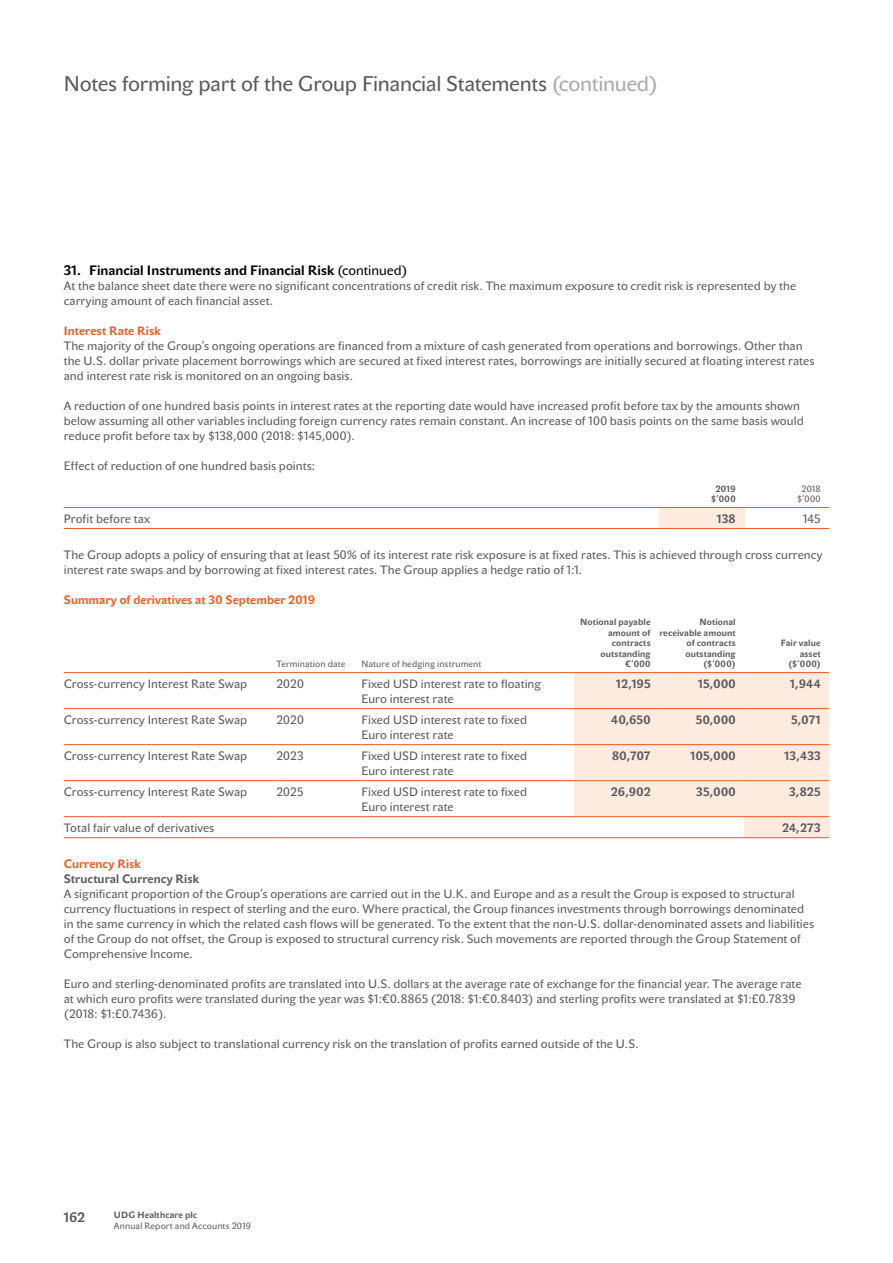
<style>
.page{position:relative;width:893px;height:1263px;background:#fff}
.page>*{position:absolute;margin:0;border:0;box-sizing:border-box;transform-origin:0 0}
.t1{font:21px "John Sans Text Pro";letter-spacing:-.015em;color:#58595b}
.t2{font:700 13.5px "John Sans Text Pro";color:#000}
.t3{font:700 13.5px "John Sans Text Pro";color:#58595b}
.t4{font:12px/15px "John Sans Text Pro";letter-spacing:.005em;color:#58595b}
.t5{font:700 12px "John Sans Text Pro";letter-spacing:.025em;color:#58595b}
.t6{font:700 12px "John Sans Text Pro";letter-spacing:.005em;color:#f15a22}
.t7{font:700 12px "John Sans Text Pro";letter-spacing:.005em;color:#58595b}
.t8{font:700 9px/10.5px "John Sans Text Pro";letter-spacing:.015em;color:#58595b;text-align:right}
.t9{font:9px/10.5px "John Sans Text Pro";letter-spacing:.015em;color:#58595b;text-align:center}
.s1{color:#a7a9ac}
.s2{font-weight:400}
</style>
<div class="page">
<div style="left:659px;top:507px;width:85px;height:21px;background:#feebdf"></div>
<hr style="left:64px;top:507px;width:595px;height:1px;background:#f15a22">
<hr style="left:659px;top:507px;width:85px;height:1px;background:#f15a22">
<hr style="left:744px;top:507px;width:85px;height:1px;background:#f15a22">
<hr style="left:64px;top:528px;width:595px;height:1px;background:#f15a22">
<hr style="left:659px;top:528px;width:85px;height:1px;background:#f15a22">
<hr style="left:744px;top:528px;width:85px;height:1px;background:#f15a22">
<div style="left:574px;top:673px;width:255px;height:143px;background:#feebdf"></div>
<div style="left:744px;top:817px;width:85px;height:21px;background:#feebdf"></div>
<hr style="left:64px;top:672px;width:212px;height:1px;background:#f15a22">
<hr style="left:276px;top:672px;width:85px;height:1px;background:#f15a22">
<hr style="left:361px;top:672px;width:213px;height:1px;background:#f15a22">
<hr style="left:574px;top:672px;width:85px;height:1px;background:#f15a22">
<hr style="left:659px;top:672px;width:85px;height:1px;background:#f15a22">
<hr style="left:744px;top:672px;width:85px;height:1px;background:#f15a22">
<hr style="left:64px;top:708px;width:212px;height:1px;background:#f15a22">
<hr style="left:276px;top:708px;width:85px;height:1px;background:#f15a22">
<hr style="left:361px;top:708px;width:213px;height:1px;background:#f15a22">
<hr style="left:574px;top:708px;width:85px;height:1px;background:#f15a22">
<hr style="left:659px;top:708px;width:85px;height:1px;background:#f15a22">
<hr style="left:744px;top:708px;width:85px;height:1px;background:#f15a22">
<hr style="left:64px;top:744px;width:212px;height:1px;background:#f15a22">
<hr style="left:276px;top:744px;width:85px;height:1px;background:#f15a22">
<hr style="left:361px;top:744px;width:213px;height:1px;background:#f15a22">
<hr style="left:574px;top:744px;width:85px;height:1px;background:#f15a22">
<hr style="left:659px;top:744px;width:85px;height:1px;background:#f15a22">
<hr style="left:744px;top:744px;width:85px;height:1px;background:#f15a22">
<hr style="left:64px;top:780px;width:212px;height:1px;background:#f15a22">
<hr style="left:276px;top:780px;width:85px;height:1px;background:#f15a22">
<hr style="left:361px;top:780px;width:213px;height:1px;background:#f15a22">
<hr style="left:574px;top:780px;width:85px;height:1px;background:#f15a22">
<hr style="left:659px;top:780px;width:85px;height:1px;background:#f15a22">
<hr style="left:744px;top:780px;width:85px;height:1px;background:#f15a22">
<hr style="left:64px;top:816px;width:212px;height:1px;background:#f15a22">
<hr style="left:276px;top:816px;width:85px;height:1px;background:#f15a22">
<hr style="left:361px;top:816px;width:213px;height:1px;background:#f15a22">
<hr style="left:574px;top:816px;width:85px;height:1px;background:#f15a22">
<hr style="left:659px;top:816px;width:85px;height:1px;background:#f15a22">
<hr style="left:744px;top:816px;width:85px;height:1px;background:#f15a22">
<hr style="left:64px;top:837px;width:212px;height:1px;background:#f15a22">
<hr style="left:276px;top:837px;width:85px;height:1px;background:#f15a22">
<hr style="left:361px;top:837px;width:213px;height:1px;background:#f15a22">
<hr style="left:574px;top:837px;width:85px;height:1px;background:#f15a22">
<hr style="left:659px;top:837px;width:85px;height:1px;background:#f15a22">
<hr style="left:744px;top:837px;width:85px;height:1px;background:#f15a22">
<h1 class="t1" style="left:64px;top:71px;width:596px">Notes forming part of the Group Financial Statements <span class="s1">(continued)</span></h1>
<p class="t2" style="left:64px;top:262px;width:345px">31. Financial Instruments and Financial Risk <span class="s2">(continued)</span></p>
<p class="t4" style="left:64px;top:279px;width:734px">At the balance sheet date there were no significant concentrations of credit risk. The maximum exposure to credit risk is represented by the carrying amount of each financial asset.</p>
<p class="t6" style="left:64px;top:324px;width:99px">Interest Rate Risk</p>
<p class="t4" style="left:64px;top:339px;width:752px">The majority of the Group’s ongoing operations are financed from a mixture of cash generated from operations and borrowings. Other than the U.S. dollar private placement borrowings which are secured at fixed interest rates, borrowings are initially secured at floating interest rates and interest rate risk is monitored on an ongoing basis.</p>
<p class="t4" style="left:64px;top:399px;width:741px">A reduction of one hundred basis points in interest rates at the reporting date would have increased profit before tax by the amounts shown below assuming all other variables including foreign currency rates remain constant. An increase of 100 basis points on the same basis would reduce profit before tax by $138,000 (2018: $145,000).</p>
<p class="t4" style="left:64px;top:459px;width:253px">Effect of reduction of one hundred basis points:</p>
<p class="t8" style="left:711px;top:483px;width:26px;text-align:center">2019 $’000</p>
<p class="t9" style="left:797px;top:484px;width:25px">2018 $’000</p>
<p class="t4" style="left:64px;top:511px;width:88px">Profit before tax</p>
<p class="t5" style="left:717px;top:511px;width:20px">138</p>
<p class="t4" style="left:803px;top:511px;width:19px">145</p>
<p class="t4" style="left:64px;top:547px;width:760px">The Group adopts a policy of ensuring that at least 50% of its interest rate risk exposure is at fixed rates. This is achieved through cross currency interest rate swaps and by borrowing at fixed interest rates. The Group applies a hedge ratio of 1:1.</p>
<p class="t6" style="left:64px;top:592px;width:253px">Summary of derivatives at 30 September 2019</p>
<p class="t9" style="left:276px;top:659px;width:70px">Termination date</p>
<p class="t9" style="left:361px;top:659px;width:122px">Nature of hedging instrument</p>
<p class="t8" style="left:580px;top:617px;width:72px">Notional payable amount of contracts outstanding €’000</p>
<p class="t8" style="left:659px;top:617px;width:78px">Notional receivable amount of contracts outstanding ($’000)</p>
<p class="t8" style="left:781px;top:638px;width:41px">Fair value asset ($’000)</p>
<p class="t4" style="left:64px;top:676px;width:185px">Cross-currency Interest Rate Swap</p>
<p class="t4" style="left:276px;top:676px;width:29px">2020</p>
<p class="t4" style="left:361px;top:676px;width:181px">Fixed USD interest rate to floating<br>Euro interest rate</p>
<p class="t5" style="left:616px;top:676px;width:36px">12,195</p>
<p class="t5" style="left:698px;top:676px;width:39px">15,000</p>
<p class="t5" style="left:790px;top:676px;width:32px">1,944</p>
<p class="t4" style="left:64px;top:712px;width:185px">Cross-currency Interest Rate Swap</p>
<p class="t4" style="left:276px;top:712px;width:29px">2020</p>
<p class="t4" style="left:361px;top:712px;width:167px">Fixed USD interest rate to fixed<br>Euro interest rate</p>
<p class="t5" style="left:611px;top:712px;width:41px">40,650</p>
<p class="t5" style="left:696px;top:712px;width:41px">50,000</p>
<p class="t5" style="left:791px;top:712px;width:31px">5,071</p>
<p class="t4" style="left:64px;top:748px;width:185px">Cross-currency Interest Rate Swap</p>
<p class="t4" style="left:276px;top:748px;width:29px">2023</p>
<p class="t4" style="left:361px;top:748px;width:167px">Fixed USD interest rate to fixed<br>Euro interest rate</p>
<p class="t5" style="left:612px;top:748px;width:40px">80,707</p>
<p class="t5" style="left:691px;top:748px;width:47px">105,000</p>
<p class="t5" style="left:784px;top:748px;width:38px">13,433</p>
<p class="t4" style="left:64px;top:784px;width:185px">Cross-currency Interest Rate Swap</p>
<p class="t4" style="left:276px;top:784px;width:29px">2025</p>
<p class="t4" style="left:361px;top:784px;width:167px">Fixed USD interest rate to fixed<br>Euro interest rate</p>
<p class="t5" style="left:611px;top:784px;width:41px">26,902</p>
<p class="t5" style="left:696px;top:784px;width:41px">35,000</p>
<p class="t5" style="left:789px;top:784px;width:33px">3,825</p>
<p class="t4" style="left:64px;top:820px;width:152px">Total fair value of derivatives</p>
<p class="t5" style="left:782px;top:820px;width:40px">24,273</p>
<p class="t6" style="left:64px;top:857px;width:79px">Currency Risk</p>
<p class="t7" style="left:64px;top:872px;width:137px">Structural Currency Risk</p>
<p class="t4" style="left:64px;top:887px;width:752px">A significant proportion of the Group’s operations are carried out in the U.K. and Europe and as a result the Group is exposed to structural currency fluctuations in respect of sterling and the euro. Where practical, the Group finances investments through borrowings denominated in the same currency in which the related cash flows will be generated. To the extent that the non-U.S. dollar-denominated assets and liabilities of the Group do not offset, the Group is exposed to structural currency risk. Such movements are reported through the Group Statement of Comprehensive Income.</p>
<p class="t4" style="left:64px;top:977px;width:739px">Euro and sterling-denominated profits are translated into U.S. dollars at the average rate of exchange for the financial year. The average rate at which euro profits were translated during the year was $1:€0.8865 (2018: $1:€0.8403) and sterling profits were translated at $1:£0.7839 (2018: $1:£0.7436).</p>
<p class="t4" style="left:64px;top:1037px;width:576px">The Group is also subject to translational currency risk on the translation of profits earned outside of the U.S.</p>
<p class="t3" style="left:64px;top:1209px;width:23px">162</p>
<p class="t8" style="left:114px;top:1210px;width:85px">UDG Healthcare plc</p>
<p class="t9" style="left:114px;top:1221px;width:138px">Annual Report and Accounts 2019</p>
</div>
